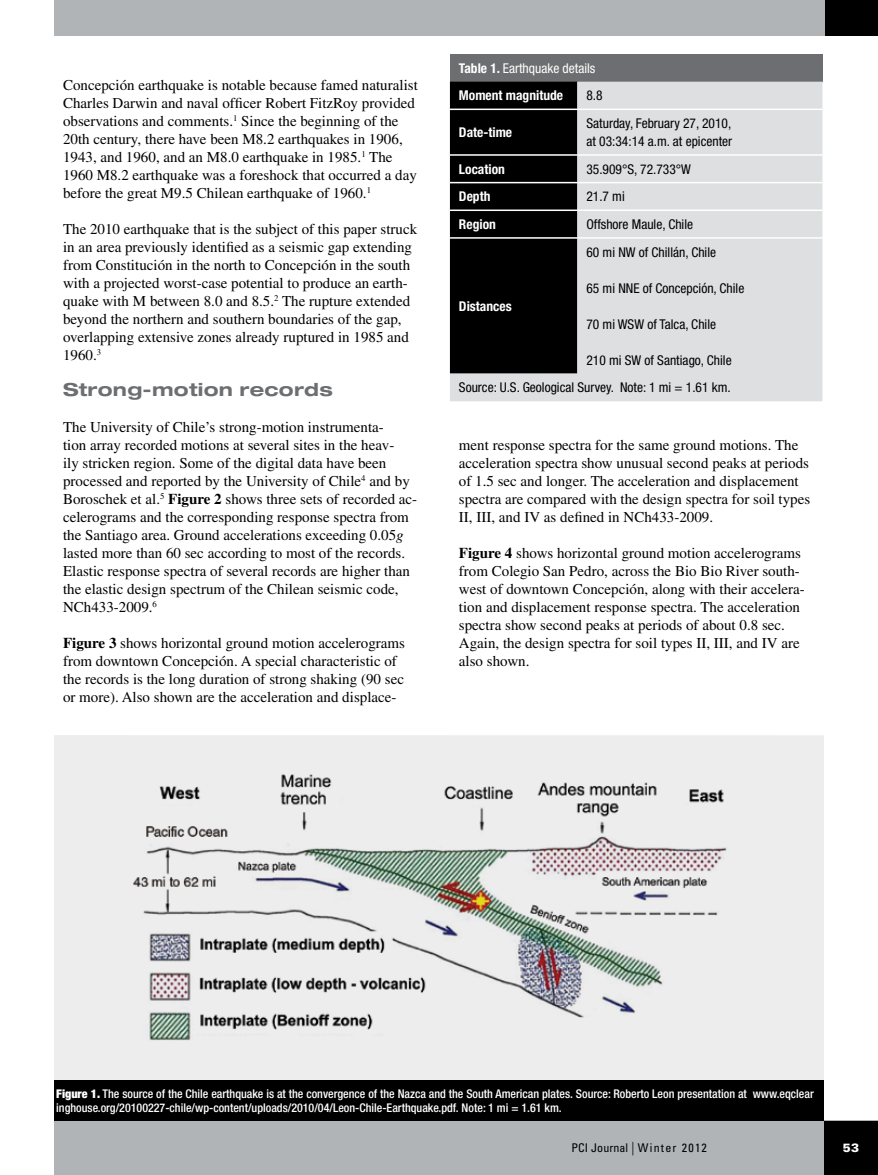
<style>
.page{position:relative;width:878px;height:1175px;background:#fff}
.page>*{position:absolute;margin:0;border:0;box-sizing:border-box;transform-origin:0 0}
.t1{font:700 expanded 18px "Helvetica Neue LT Std";letter-spacing:.015em;color:#6d6e71;scale:1.06 1}
.t2{font:15px/18px "Times LT Std";color:#000}
.t3{font:condensed 13.5px/18px "Helvetica Neue LT Std";color:#000}
.t4{font:700 condensed 13.5px/27.6px "Helvetica Neue LT Std";color:#fff}
.t5{font:500 condensed 12px/14.4px "Helvetica Neue LT Std";color:#fff}
.t6{font:condensed 12px "Univers LT Std";letter-spacing:.05em;color:#000}
.t7{font:900 12px "Univers LT Std";color:#fff}
.s1{font-weight:700}
.s2{font-style:italic}
.s3{font-weight:400}
.s4{font-weight:900}
.s5{font-weight:300;font-size:13.5px}
</style>
<div class="page">
<div style="left:54px;top:0;width:824px;height:36px;background:#b1b4b6"></div>
<div style="left:54px;top:1120px;width:824px;height:54px;background:#b1b4b6"></div>
<div style="left:824px;top:1121px;width:54px;height:53px;background:#000"></div>
<div style="left:824px;top:0;width:54px;height:36px;background:#000"></div>
<div style="left:54px;top:735px;width:769px;height:345px;background:#ededee"></div>
<div style="left:54px;top:1080px;width:770px;height:40px;background:#000"></div>
<img style="left:133px;top:774px;width:594px;height:267px">
<div style="left:450px;top:54px;width:372px;height:28px;background:#6d6e71"></div>
<svg style="left:450px;top:82px;width:372px;height:319px;background:#98999a"></svg>
<hr style="left:577px;top:109px;width:245px;height:1px;background:#fff">
<hr style="left:577px;top:154px;width:245px;height:2px;background:#fff">
<hr style="left:577px;top:182px;width:245px;height:1px;background:#fff">
<hr style="left:577px;top:209px;width:245px;height:2px;background:#fff">
<hr style="left:577px;top:237px;width:245px;height:2px;background:#fff">
<hr style="left:450px;top:109px;width:127px;height:1px;background:#fff">
<hr style="left:450px;top:154px;width:127px;height:2px;background:#fff">
<hr style="left:450px;top:182px;width:127px;height:1px;background:#fff">
<hr style="left:450px;top:209px;width:127px;height:2px;background:#fff">
<hr style="left:450px;top:237px;width:127px;height:2px;background:#fff">
<p class="t2" style="left:63px;top:76px;width:356px">Concepción earthquake is notable because famed naturalist Charles Darwin and naval officer Robert FitzRoy provided observations and comments.<sup>1</sup> Since the beginning of the 20th century, there have been M8.2 earthquakes in 1906, 1943, and 1960, and an M8.0 earthquake in 1985.<sup>1</sup> The 1960 M8.2 earthquake was a foreshock that occurred a day before the great M9.5 Chilean earthquake of 1960.<sup>1</sup></p>
<p class="t2" style="left:63px;top:220px;width:355px">The 2010 earthquake that is the subject of this paper struck in an area previously identified as a seismic gap extending from Constitución in the north to Concepción in the south with a projected worst-case potential to produce an earth&shy;quake with M between 8.0 and 8.5.<sup>2</sup> The rupture extended beyond the northern and southern boundaries of the gap, overlapping extensive zones already ruptured in 1985 and 1960.<sup>3</sup></p>
<p class="t1" style="left:63px;top:378px;width:256px">Strong-motion records</p>
<p class="t2" style="left:63px;top:418px;width:356px">The University of Chile’s strong-motion instrumenta-<br>tion array recorded motions at several sites in the heav-<br>ily stricken region. Some of the digital data have been processed and reported by the University of Chile<sup>4</sup> and by Boroschek et al.<sup>5</sup> <span class="s1">Figure 2</span> shows three sets of recorded ac&shy;celerograms and the corresponding response spectra from the Santiago area. Ground accelerations exceeding 0.05<span class="s2">g </span>lasted more than 60 sec according to most of the records.<br>Elastic response spectra of several records are higher than the elastic design spectrum of the Chilean seismic code, NCh433-2009.<sup>6</sup></p>
<p class="t2" style="left:63px;top:634px;width:343px"><span class="s1">Figure 3</span> shows horizontal ground motion accelerograms from downtown Concepción. A special characteristic of the records is the long duration of strong shaking (90 sec or more). Also shown are the acceleration and displace-</p>
<p class="t4" style="left:459px;top:54px;width:138px">Table 1. <span class="s3">Earthquake details<br></span>Moment magnitude</p>
<p class="t3" style="left:586px;top:86px;width:18px">8.8</p>
<p class="t4" style="left:459px;top:118px;width:55px">Date-time</p>
<p class="t3" style="left:586px;top:114px;width:147px">Saturday, February 27, 2010, at 03:34:14 a.m. at epicenter</p>
<p class="t4" style="left:459px;top:155px;width:47px">Location</p>
<p class="t3" style="left:586px;top:160px;width:106px">35.909°S, 72.733°W</p>
<p class="t4" style="left:459px;top:182px;width:33px">Depth</p>
<p class="t3" style="left:586px;top:187px;width:40px">21.7 mi</p>
<p class="t4" style="left:459px;top:210px;width:38px">Region</p>
<p class="t3" style="left:586px;top:215px;width:108px">Offshore Maule, Chile</p>
<p class="t3" style="left:586px;top:243px;width:131px">60 mi NW of Chillán, Chile</p>
<p class="t3" style="left:586px;top:279px;width:159px">65 mi NNE of Concepción, Chile</p>
<p class="t3" style="left:586px;top:315px;width:131px">70 mi WSW of Talca, Chile</p>
<p class="t3" style="left:459px;top:346px;width:274px;line-height:27.6px;text-align:right">210 mi SW of Santiago, Chile<br>Source: U.S. Geological Survey. Note: 1 mi = 1.61 km.</p>
<p class="t4" style="left:459px;top:292px;width:54px">Distances</p>
<p class="t2" style="left:459px;top:436px;width:353px">ment response spectra for the same ground motions. The acceleration spectra show unusual second peaks at periods of 1.5 sec and longer. The acceleration and displacement spectra are compared with the design spectra for soil types II, III, and IV as defined in NCh433-2009.</p>
<p class="t2" style="left:459px;top:544px;width:347px"><span class="s1">Figure 4</span> shows horizontal ground motion accelerograms from Colegio San Pedro, across the Bio Bio River south&shy;west of downtown Concepción, along with their accelera&shy;tion and displacement response spectra. The acceleration spectra show second peaks at periods of about 0.8 sec.<br>Again, the design spectra for soil types II, III, and IV are also shown.</p>
<p class="t5" style="left:56px;top:1086px;width:759px"><span class="s4">Figure 1.</span> The source of the Chile earthquake is at the convergence of the Nazca and the South American plates. Source: Roberto Leon presentation at www.eqclear inghouse.org/20100227-chile/wp-content/uploads/2010/04/Leon-Chile-Earthquake.pdf. Note: 1 mi = 1.61 km.</p>
<p class="t6" style="left:571px;top:1140px;width:137px">PCI Journal <span class="s5">|</span> Winter 2012</p>
<p class="t7" style="left:842px;top:1140px;width:18px">53</p>
</div>
